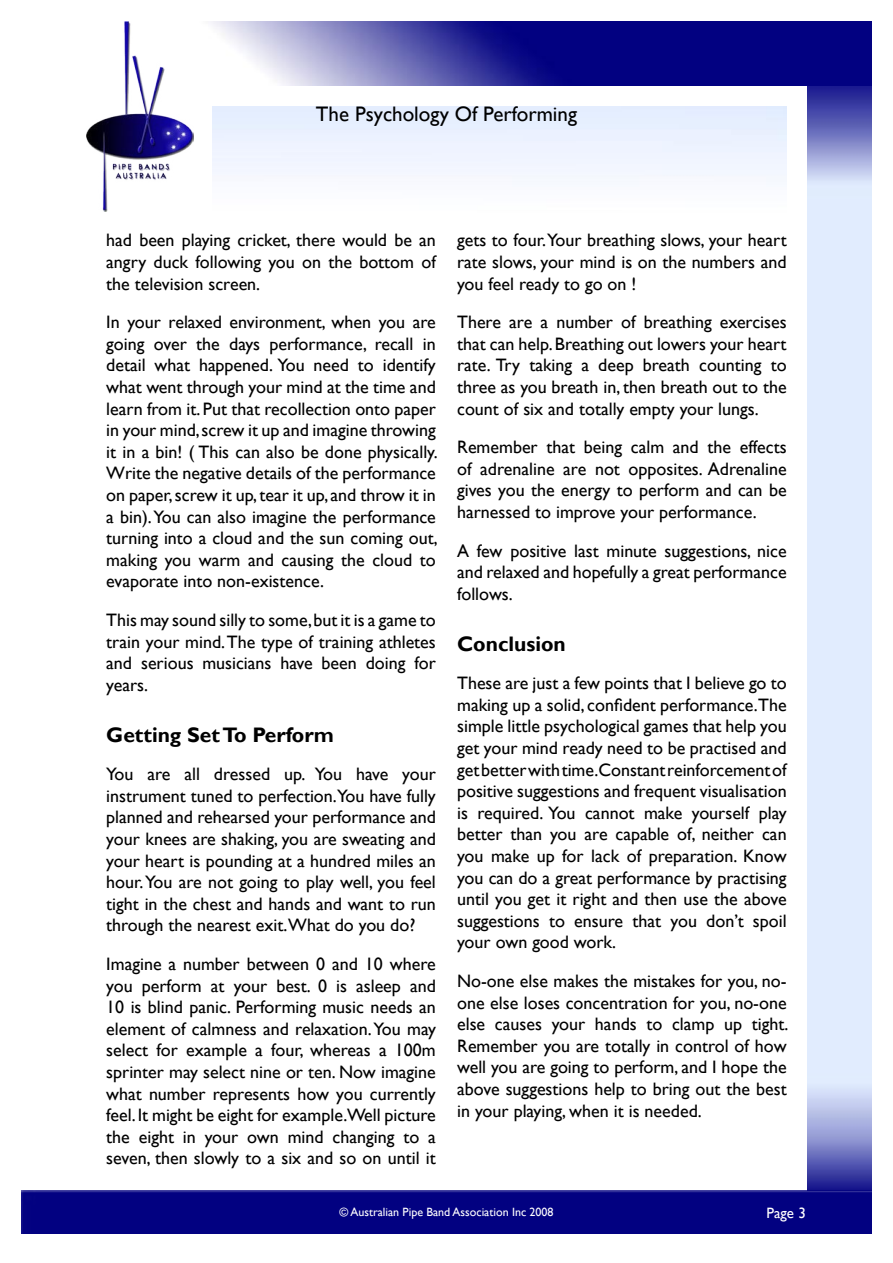
<style>
.page{position:relative;width:893px;height:1263px;background:#fff}
.page>*{position:absolute;margin:0;border:0;box-sizing:border-box;transform-origin:0 0}
.Heading_1{font:700 21px "Gill Sans";color:#000}
.Title_sub{font:21px "Gill Sans";color:#000}
.Basic{font:18px/21.6px "Gill Sans";color:#000;text-align:justify}
.t1{font:15px "Gill Sans";color:#fff}
.t2{font:12px "Gill Sans";color:#fff}
</style>
<div class="page">
<img style="left:808px;top:85px;width:64px;height:1106px">
<img style="left:211px;top:21px;width:661px;height:64px">
<div style="left:21px;top:1191px;width:851px;height:42px;background:#020181"></div>
<img style="left:87px;top:21px;width:106px;height:190px">
<p class="Title_sub" style="left:316px;top:102px;width:263px">The Psychology Of Performing</p>
<p class="Basic" style="left:106px;top:230px;width:331px">had been playing cricket, there would be an angry duck following you on the bottom of the television screen.</p>
<p class="Basic" style="left:106px;top:312px;width:333px">In your relaxed environment, when you are going over the days performance, recall in detail what happened. You need to identify what went through your mind at the time and learn from it. Put that recollection onto paper in your mind, screw it up and imagine throwing it in a bin! ( This can also be done physically.<br>Write the negative details of the performance on paper, screw it up, tear it up, and throw it in a bin). You can also imagine the performance turning into a cloud and the sun coming out, making you warm and causing the cloud to evaporate into non-existence.</p>
<p class="Basic" style="left:106px;top:609px;width:331px">This may sound silly to some, but it is a game to train your mind. The type of training athletes and serious musicians have been doing for years.</p>
<p class="Heading_1" style="left:106px;top:722px;width:229px">Getting Set To Perform</p>
<p class="Basic" style="left:106px;top:764px;width:331px">You are all dressed up. You have your instrument tuned to perfection.You have fully planned and rehearsed your performance and your knees are shaking, you are sweating and your heart is pounding at a hundred miles an hour. You are not going to play well, you feel tight in the chest and hands and want to run through the nearest exit.What do you do?</p>
<p class="Basic" style="left:106px;top:953px;width:331px">Imagine a number between 0 and 10 where you perform at your best. 0 is asleep and 10 is blind panic. Performing music needs an element of calmness and relaxation. You may select for example a four, whereas a 100m sprinter may select nine or ten. Now imagine what number represents how you currently feel. It might be eight for example.Well picture the eight in your own mind changing to a seven, then slowly to a six and so on until it</p>
<p class="Basic" style="left:457px;top:230px;width:331px">gets to four. Your breathing slows, your heart rate slows, your mind is on the numbers and you feel ready to go on !</p>
<p class="Basic" style="left:457px;top:312px;width:331px">There are a number of breathing exercises that can help. Breathing out lowers your heart rate. Try taking a deep breath counting to three as you breath in, then breath out to the count of six and totally empty your lungs.</p>
<p class="Basic" style="left:457px;top:437px;width:331px">Remember that being calm and the effects of adrenaline are not opposites. Adrenaline gives you the energy to perform and can be harnessed to improve your performance.</p>
<p class="Basic" style="left:457px;top:540px;width:331px">A few positive last minute suggestions, nice and relaxed and hopefully a great performance follows.</p>
<p class="Heading_1" style="left:457px;top:631px;width:110px">Conclusion</p>
<p class="Basic" style="left:457px;top:673px;width:331px">These are just a few points that I believe go to making up a solid, confident performance.The simple little psychological games that help you get your mind ready need to be practised and get better with time.Constant reinforcement of positive suggestions and frequent visualisation is required. You cannot make yourself play better than you are capable of, neither can you make up for lack of preparation. Know you can do a great performance by practising until you get it right and then use the above suggestions to ensure that you don’t spoil your own good work.</p>
<p class="Basic" style="left:457px;top:970px;width:333px">No-one else makes the mistakes for you, no&shy;one else loses concentration for you, no-one else causes your hands to clamp up tight.<br>Remember you are totally in control of how well you are going to perform, and I hope the above suggestions help to bring out the best in your playing, when it is needed.</p>
<p class="t2" style="left:339px;top:1205px;width:216px">© Australian Pipe Band Association Inc 2008</p>
<p class="t1" style="left:766px;top:1204px;width:41px">Page 3</p>
</div>
